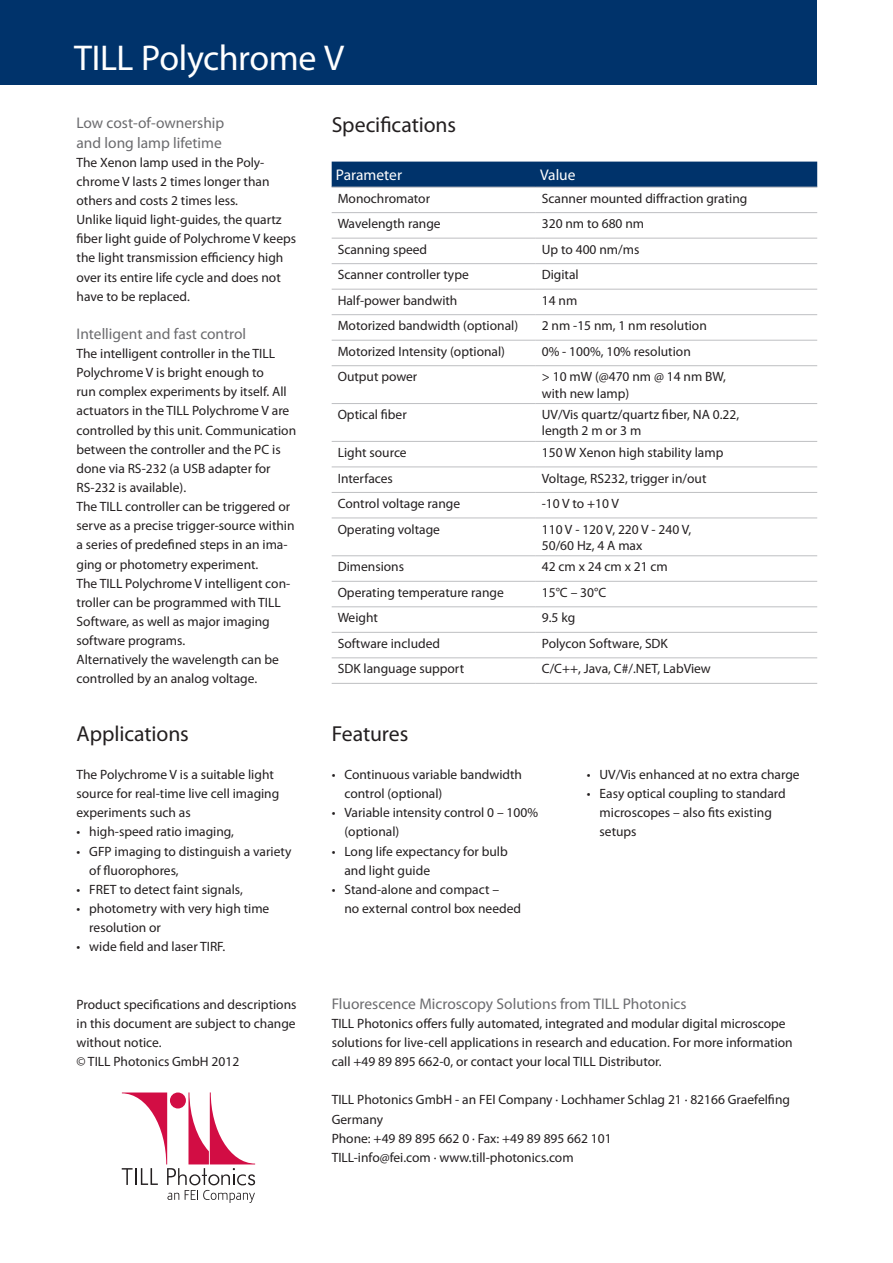
<style>
.page{position:relative;width:893px;height:1263px;background:#fff}
.page>*{position:absolute;margin:0;border:0;box-sizing:border-box;transform-origin:0 0}
.T_Headline_1{font:36px "Myriad Pro";letter-spacing:-.01em;color:#fff}
.T_Headline_2{font:21.75px "Myriad Pro";letter-spacing:-.005em;color:#231f20}
.T_Subheadline{font:15.45px/19.2px "Myriad Pro";color:#6b6b6e}
.t1{font:15.45px "Myriad Pro";color:#fff}
.T_Fließtext{font:13.5px/19.2px "Myriad Pro";color:#231f20}
.T_Fließtext_Tabelle{font:13.5px/16.2px "Myriad Pro";color:#231f20}
</style>
<div class="page">
<div style="left:0;top:0;width:816px;height:85px;background:#00336b"></div>
<svg style="left:122px;top:1092px;width:133px;height:111px"></svg>
<div style="left:332px;top:162px;width:485px;height:25px;background:#00336b"></div>
<hr style="left:332px;top:187px;width:204px;height:1px;background:#bebfc2">
<hr style="left:536px;top:187px;width:281px;height:1px;background:#bebfc2">
<hr style="left:332px;top:212px;width:204px;height:1px;background:#bebfc2">
<hr style="left:536px;top:212px;width:281px;height:1px;background:#bebfc2">
<hr style="left:332px;top:238px;width:204px;height:1px;background:#bebfc2">
<hr style="left:536px;top:238px;width:281px;height:1px;background:#bebfc2">
<hr style="left:332px;top:263px;width:204px;height:1px;background:#bebfc2">
<hr style="left:536px;top:263px;width:281px;height:1px;background:#bebfc2">
<hr style="left:332px;top:289px;width:204px;height:1px;background:#bebfc2">
<hr style="left:536px;top:289px;width:281px;height:1px;background:#bebfc2">
<hr style="left:332px;top:314px;width:204px;height:1px;background:#bebfc2">
<hr style="left:536px;top:314px;width:281px;height:1px;background:#bebfc2">
<hr style="left:332px;top:340px;width:204px;height:1px;background:#bebfc2">
<hr style="left:536px;top:340px;width:281px;height:1px;background:#bebfc2">
<hr style="left:332px;top:365px;width:204px;height:1px;background:#bebfc2">
<hr style="left:536px;top:365px;width:281px;height:1px;background:#bebfc2">
<hr style="left:332px;top:403px;width:204px;height:1px;background:#bebfc2">
<hr style="left:536px;top:403px;width:281px;height:1px;background:#bebfc2">
<hr style="left:332px;top:441px;width:204px;height:1px;background:#bebfc2">
<hr style="left:536px;top:441px;width:281px;height:1px;background:#bebfc2">
<hr style="left:332px;top:466px;width:204px;height:1px;background:#bebfc2">
<hr style="left:536px;top:466px;width:281px;height:1px;background:#bebfc2">
<hr style="left:332px;top:492px;width:204px;height:1px;background:#bebfc2">
<hr style="left:536px;top:492px;width:281px;height:1px;background:#bebfc2">
<hr style="left:332px;top:518px;width:204px;height:1px;background:#bebfc2">
<hr style="left:536px;top:518px;width:281px;height:1px;background:#bebfc2">
<hr style="left:332px;top:555px;width:204px;height:1px;background:#bebfc2">
<hr style="left:536px;top:555px;width:281px;height:1px;background:#bebfc2">
<hr style="left:332px;top:581px;width:204px;height:1px;background:#bebfc2">
<hr style="left:536px;top:581px;width:281px;height:1px;background:#bebfc2">
<hr style="left:332px;top:606px;width:204px;height:1px;background:#bebfc2">
<hr style="left:536px;top:606px;width:281px;height:1px;background:#bebfc2">
<hr style="left:332px;top:632px;width:204px;height:1px;background:#bebfc2">
<hr style="left:536px;top:632px;width:281px;height:1px;background:#bebfc2">
<hr style="left:332px;top:657px;width:204px;height:1px;background:#bebfc2">
<hr style="left:536px;top:657px;width:281px;height:1px;background:#bebfc2">
<hr style="left:332px;top:683px;width:204px;height:1px;background:#bebfc2">
<hr style="left:536px;top:683px;width:281px;height:1px;background:#bebfc2">
<p class="T_Headline_1" style="left:74px;top:36px;width:272px">TILL Polychrome V</p>
<p class="T_Subheadline" style="left:77px;top:113px;width:149px">Low cost-of-ownership and long lamp lifetime</p>
<p class="T_Fließtext" style="left:77px;top:152px;width:195px">The Xenon lamp used in the Poly&shy;chrome V lasts 2 times longer than others and costs 2 times less.</p>
<p class="T_Fließtext" style="left:77px;top:210px;width:221px">Unlike liquid light-guides, the quartz fiber light guide of Polychrome V keeps the light transmission efficiency high over its entire life cycle and does not have to be replaced.</p>
<p class="T_Subheadline" style="left:77px;top:324px;width:171px">Intelligent and fast control</p>
<p class="T_Fließtext" style="left:77px;top:344px;width:221px">The intelligent controller in the TILL Polychrome V is bright enough to<br>run complex experiments by itself. All actuators in the TILL Polychrome V are controlled by this unit. Communication between the controller and the PC is done via RS-232 (a USB adapter for RS-232 is available).</p>
<p class="T_Fließtext" style="left:77px;top:497px;width:220px">The TILL controller can be triggered or serve as a precise trigger-source within a series of predefined steps in an ima&shy;ging or photometry experiment.</p>
<p class="T_Fließtext" style="left:77px;top:573px;width:215px">The TILL Polychrome V intelligent con&shy;troller can be programmed with TILL<br>Software, as well as major imaging software programs.</p>
<p class="T_Fließtext" style="left:77px;top:650px;width:204px">Alternatively the wavelength can be controlled by an analog voltage.</p>
<p class="T_Headline_2" style="left:77px;top:720px;width:114px">Applications</p>
<p class="T_Fließtext" style="left:77px;top:765px;width:204px">The Polychrome V is a suitable light source for real-time live cell imaging experiments such as</p>
<p class="T_Fließtext" style="left:77px;top:822px;width:159px">• high-speed ratio imaging,</p>
<p class="T_Fließtext" style="left:89px;top:841px;width:204px;text-indent:-13px">• GFP imaging to distinguish a variety of fluorophores,</p>
<p class="T_Fließtext" style="left:77px;top:879px;width:168px">• FRET to detect faint signals,</p>
<p class="T_Fließtext" style="left:89px;top:899px;width:182px;text-indent:-13px">• photometry with very high time resolution or</p>
<p class="T_Fließtext" style="left:77px;top:937px;width:150px">• wide field and laser TIRF.</p>
<p class="T_Headline_2" style="left:332px;top:111px;width:126px">Specifications</p>
<p class="t1" style="left:336px;top:165px;width:68px">Parameter</p>
<p class="t1" style="left:540px;top:165px;width:37px">Value</p>
<p class="T_Fließtext_Tabelle" style="left:338px;top:190px;width:94px">Monochromator</p>
<p class="T_Fließtext_Tabelle" style="left:542px;top:190px;width:207px">Scanner mounted diffraction grating</p>
<p class="T_Fließtext_Tabelle" style="left:338px;top:215px;width:104px">Wavelength range</p>
<p class="T_Fließtext_Tabelle" style="left:542px;top:215px;width:104px">320 nm to 680 nm</p>
<p class="T_Fließtext_Tabelle" style="left:338px;top:241px;width:91px">Scanning speed</p>
<p class="T_Fließtext_Tabelle" style="left:542px;top:241px;width:99px">Up to 400 nm/ms</p>
<p class="T_Fließtext_Tabelle" style="left:338px;top:266px;width:133px">Scanner controller type</p>
<p class="T_Fließtext_Tabelle" style="left:542px;top:266px;width:38px">Digital</p>
<p class="T_Fließtext_Tabelle" style="left:338px;top:292px;width:121px">Half-power bandwith</p>
<p class="T_Fließtext_Tabelle" style="left:542px;top:292px;width:37px">14 nm</p>
<p class="T_Fließtext_Tabelle" style="left:338px;top:317px;width:182px">Motorized bandwidth (optional)</p>
<p class="T_Fließtext_Tabelle" style="left:542px;top:317px;width:167px">2 nm -15 nm, 1 nm resolution</p>
<p class="T_Fließtext_Tabelle" style="left:338px;top:343px;width:169px">Motorized Intensity (optional)</p>
<p class="T_Fließtext_Tabelle" style="left:542px;top:343px;width:150px">0% - 100%, 10% resolution</p>
<p class="T_Fließtext_Tabelle" style="left:338px;top:368px;width:81px">Output power</p>
<p class="T_Fließtext_Tabelle" style="left:542px;top:368px;width:186px">&gt; 10 mW (@470 nm @ 14 nm BW, with new lamp)</p>
<p class="T_Fließtext_Tabelle" style="left:338px;top:406px;width:71px">Optical fiber</p>
<p class="T_Fließtext_Tabelle" style="left:542px;top:406px;width:199px">UV/Vis quartz/quartz fiber, NA 0.22, length 2 m or 3 m</p>
<p class="T_Fließtext_Tabelle" style="left:338px;top:444px;width:71px">Light source</p>
<p class="T_Fließtext_Tabelle" style="left:542px;top:444px;width:183px">150 W Xenon high stability lamp</p>
<p class="T_Fließtext_Tabelle" style="left:338px;top:470px;width:57px">Interfaces</p>
<p class="T_Fließtext_Tabelle" style="left:542px;top:470px;width:166px">Voltage, RS232, trigger in/out</p>
<p class="T_Fließtext_Tabelle" style="left:338px;top:495px;width:124px">Control voltage range</p>
<p class="T_Fließtext_Tabelle" style="left:542px;top:495px;width:79px">-10 V to +10 V</p>
<p class="T_Fließtext_Tabelle" style="left:338px;top:521px;width:104px">Operating voltage</p>
<p class="T_Fließtext_Tabelle" style="left:542px;top:521px;width:151px">110 V - 120 V, 220 V - 240 V,<br>50/60 Hz, 4 A max</p>
<p class="T_Fließtext_Tabelle" style="left:338px;top:559px;width:68px">Dimensions</p>
<p class="T_Fließtext_Tabelle" style="left:542px;top:559px;width:128px">42 cm x 24 cm x 21 cm</p>
<p class="T_Fließtext_Tabelle" style="left:338px;top:584px;width:168px">Operating temperature range</p>
<p class="T_Fließtext_Tabelle" style="left:542px;top:584px;width:66px">15°C – 30°C</p>
<p class="T_Fließtext_Tabelle" style="left:338px;top:610px;width:42px">Weight</p>
<p class="T_Fließtext_Tabelle" style="left:542px;top:610px;width:35px">9.5 kg</p>
<p class="T_Fließtext_Tabelle" style="left:338px;top:635px;width:104px">Software included</p>
<p class="T_Fließtext_Tabelle" style="left:542px;top:635px;width:128px">Polycon Software, SDK</p>
<p class="T_Fließtext_Tabelle" style="left:338px;top:661px;width:128px">SDK language support</p>
<p class="T_Fließtext_Tabelle" style="left:542px;top:661px;width:171px">C/C++, Java, C#/.NET, LabView</p>
<p class="T_Headline_2" style="left:332px;top:720px;width:78px">Features</p>
<p class="T_Fließtext" style="left:344px;top:765px;width:179px;text-indent:-13px">• Continuous variable bandwidth control (optional)</p>
<p class="T_Fließtext" style="left:344px;top:803px;width:195px;text-indent:-13px">• Variable intensity control 0 – 100% (optional)</p>
<p class="T_Fließtext" style="left:344px;top:841px;width:165px;text-indent:-13px">• Long life expectancy for bulb and light guide</p>
<p class="T_Fließtext" style="left:344px;top:879px;width:178px;text-indent:-13px">• Stand-alone and compact –<br>no external control box needed</p>
<p class="T_Fließtext" style="left:587px;top:765px;width:214px">• UV/Vis enhanced at no extra charge</p>
<p class="T_Fließtext" style="left:600px;top:784px;width:188px;text-indent:-13px">• Easy optical coupling to standard microscopes – also fits existing setups</p>
<p class="T_Fließtext" style="left:77px;top:994px;width:221px">Product specifications and descriptions in this document are subject to change without notice.<br>© TILL Photonics GmbH 2012</p>
<p class="T_Subheadline" style="left:332px;top:994px;width:356px">Fluorescence Microscopy Solutions from TILL Photonics</p>
<p class="T_Fließtext" style="left:332px;top:1013px;width:463px">TILL Photonics offers fully automated, integrated and modular digital microscope solutions for live-cell applications in research and education. For more information call +49 89 895 662-0, or contact your local TILL Distributor.</p>
<p class="T_Fließtext" style="left:332px;top:1090px;width:460px">TILL Photonics GmbH - an FEI Company · Lochhamer Schlag 21 · 82166 Graefelfing Germany<br>Phone: +49 89 895 662 0 · Fax: +49 89 895 662 101<br>TILL-info@fei.com · www.till-photonics.com</p>
</div>
